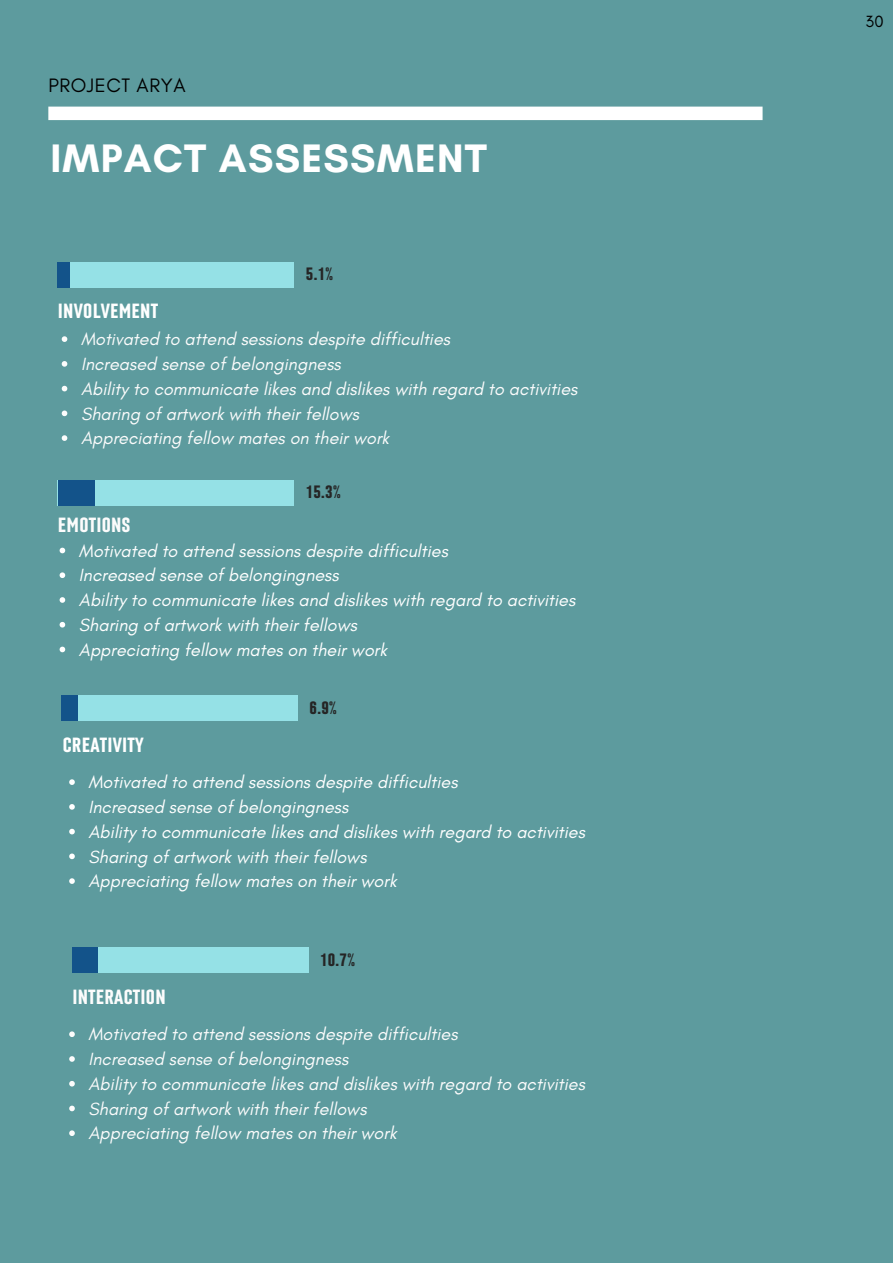
<style>
.page{position:relative;width:893px;height:1264px;background:#fff}
.page>*{position:absolute;margin:0;border:0;box-sizing:border-box;transform-origin:0 0}
.t1{font:700 40.5px "Glacial Indifference";letter-spacing:.03em;color:#fff}
.t2{font:600 20.1px "Laqonic 4 F Unicase";letter-spacing:.01em;color:#fff}
.t3{font:600 20.1px "Laqonic 4 F Unicase";letter-spacing:.01em;color:#fcfcfc}
.t4{font:19.8px "Glacial Indifference";letter-spacing:.03em;color:#000}
.t5{font:italic 18px/24.8px "Glacial Indifference";color:#fff}
.t6{font:italic 18px/24.8px "Glacial Indifference";color:#fcfcfc}
.t7{font:600 17.4px "Laqonic 4 F Unicase";color:#252525}
.t8{font:16.5px "Glacial Indifference";color:#000}
</style>
<div class="page">
<div style="left:0;top:0;width:892px;height:1262px;background:#5d9b9e"></div>
<div style="left:48px;top:107px;width:714px;height:13px;background:#fff"></div>
<div style="left:58px;top:262px;width:236px;height:25px;background:#95e1e6"></div>
<div style="left:58px;top:262px;width:12px;height:25px;background:#13538a"></div>
<div style="left:58px;top:480px;width:236px;height:26px;background:#95e1e6"></div>
<div style="left:58px;top:480px;width:36px;height:26px;background:#13538a"></div>
<svg style="left:60px;top:547px;width:5px;height:6px"></svg>
<svg style="left:60px;top:572px;width:5px;height:6px"></svg>
<svg style="left:60px;top:597px;width:5px;height:6px"></svg>
<svg style="left:60px;top:622px;width:5px;height:5px"></svg>
<svg style="left:60px;top:646px;width:5px;height:6px"></svg>
<div style="left:62px;top:695px;width:236px;height:26px;background:#95e1e6"></div>
<div style="left:62px;top:695px;width:16px;height:26px;background:#13538a"></div>
<div style="left:72px;top:947px;width:236px;height:26px;background:#95e1e6"></div>
<div style="left:72px;top:947px;width:26px;height:26px;background:#13538a"></div>
<svg style="left:62px;top:336px;width:5px;height:6px"></svg>
<svg style="left:62px;top:361px;width:5px;height:6px"></svg>
<svg style="left:62px;top:386px;width:5px;height:5px"></svg>
<svg style="left:62px;top:410px;width:5px;height:6px"></svg>
<svg style="left:62px;top:435px;width:5px;height:6px"></svg>
<svg style="left:69px;top:779px;width:6px;height:6px"></svg>
<svg style="left:69px;top:804px;width:6px;height:5px"></svg>
<svg style="left:69px;top:828px;width:6px;height:6px"></svg>
<svg style="left:69px;top:853px;width:6px;height:6px"></svg>
<svg style="left:69px;top:878px;width:6px;height:5px"></svg>
<svg style="left:69px;top:1031px;width:6px;height:6px"></svg>
<svg style="left:69px;top:1056px;width:6px;height:5px"></svg>
<svg style="left:69px;top:1081px;width:6px;height:5px"></svg>
<svg style="left:69px;top:1105px;width:6px;height:6px"></svg>
<svg style="left:69px;top:1130px;width:6px;height:5px"></svg>
<p class="t4" style="left:48px;top:73px;width:139px">PROJECT ARYA</p>
<h1 class="t1" style="left:50px;top:133px;width:438px">IMPACT ASSESSMENT</h1>
<p class="t2" style="left:58px;top:303px;width:102px">INVOLVEMENT</p>
<p class="t7" style="left:306px;top:268px;width:29px">5.1%</p>
<p class="t6" style="left:81px;top:326px;width:498px">Motivated to attend sessions despite difficulties<br>Increased sense of belongingness<br>Ability to communicate likes and dislikes with regard to activities Sharing of artwork with their fellows<br>Appreciating fellow mates on their work</p>
<p class="t3" style="left:58px;top:517px;width:74px">EMOTIONS</p>
<p class="t7" style="left:306px;top:486px;width:37px">15.3%</p>
<p class="t5" style="left:79px;top:538px;width:498px">Motivated to attend sessions despite difficulties<br>Increased sense of belongingness<br>Ability to communicate likes and dislikes with regard to activities Sharing of artwork with their fellows<br>Appreciating fellow mates on their work</p>
<p class="t2" style="left:63px;top:738px;width:82px">CREATIVITY</p>
<p class="t7" style="left:309px;top:701px;width:29px">6.9%</p>
<p class="t5" style="left:88px;top:769px;width:498px">Motivated to attend sessions despite difficulties<br>Increased sense of belongingness<br>Ability to communicate likes and dislikes with regard to activities Sharing of artwork with their fellows<br>Appreciating fellow mates on their work</p>
<p class="t3" style="left:72px;top:989px;width:95px">INTERACTION</p>
<p class="t7" style="left:320px;top:953px;width:37px">10.7%</p>
<p class="t6" style="left:88px;top:1021px;width:498px">Motivated to attend sessions despite difficulties<br>Increased sense of belongingness<br>Ability to communicate likes and dislikes with regard to activities Sharing of artwork with their fellows<br>Appreciating fellow mates on their work</p>
<p class="t8" style="left:865px;top:11px;width:20px">30</p>
</div>
